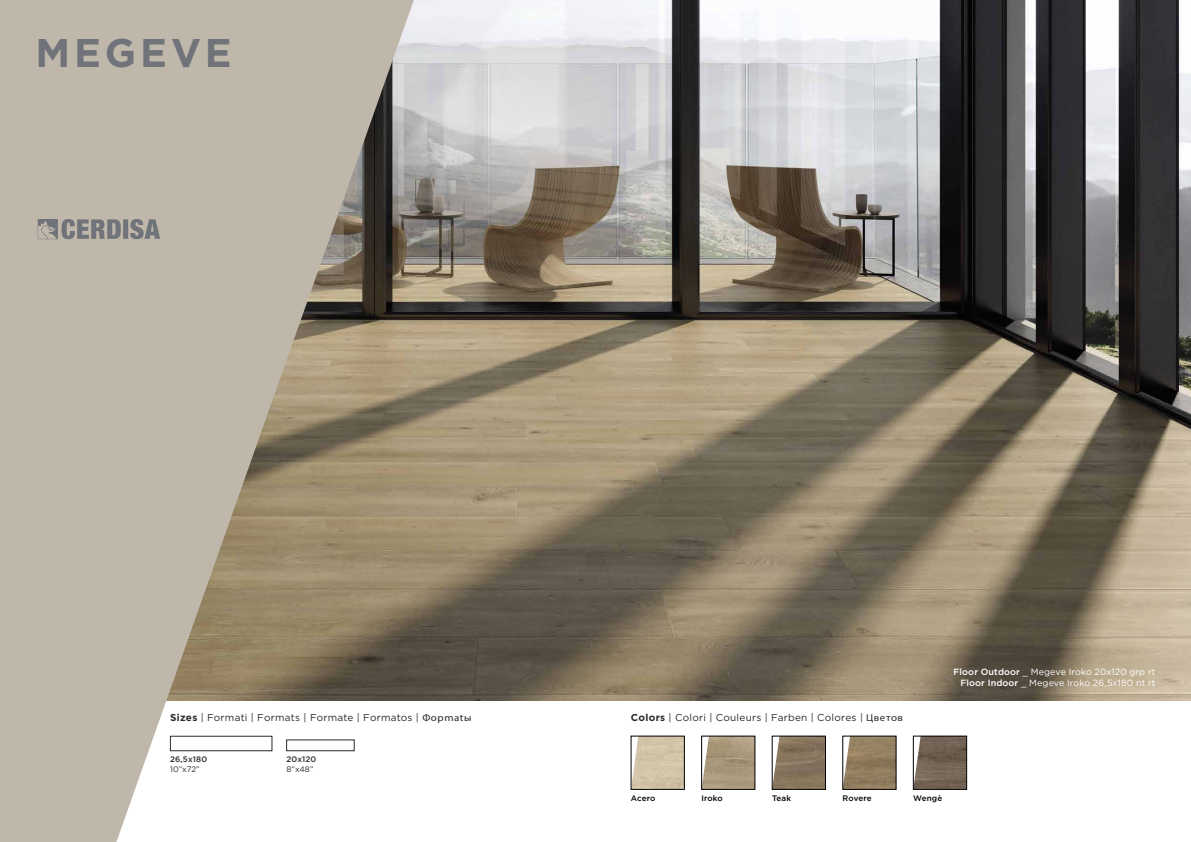
<style>
.page{position:relative;width:1191px;height:842px;background:#fff}
.page>*{position:absolute;margin:0;border:0;box-sizing:border-box;transform-origin:0 0}
.t1{font:700 40px "Gotham";letter-spacing:.1em;color:#70737a}
.t2{font:10px "Gotham";letter-spacing:.025em;color:#292929}
.t3{font:9px/10.8px "Gotham";letter-spacing:.01em;color:#fff;text-align:right}
.t4{font:500 8px "Gotham";letter-spacing:.005em;color:#000}
.t5{font:500 8px "Gotham";letter-spacing:.02em;color:#292929}
.t6{font:8px "Gotham";color:#292929}
.t7{font:7px "Helvetica Neue LT Std";color:#000}
.s1{font-weight:700}
.s2{font-family:"Myriad Pro"}
.s3{font-weight:500}
</style>
<div class="page">
<img style="left:414px;top:0;width:777px;height:700px">
<img style="left:633px;top:738px;width:49px;height:49px">
<img style="left:703px;top:738px;width:50px;height:49px">
<img style="left:774px;top:738px;width:49px;height:49px">
<img style="left:844px;top:738px;width:50px;height:49px">
<img style="left:915px;top:738px;width:49px;height:49px">
<div style="left:913px;top:736px;width:53px;height:53px;border:1px solid #000"></div>
<svg style="left:0;top:0;width:414px;height:842px;fill:#c0b7ab"></svg>
<svg style="left:38px;top:219px;width:122px;height:20px"></svg>
<h1 class="t1" style="left:35px;top:27px;width:198px">MEGEVE</h1>
<p class="t2" style="left:170px;top:712px;width:303px"><span class="s1">Sizes</span> | Formati | Formats | Formate | Formatos | <span class="s2">Фoрmatы</span></p>
<p class="t5" style="left:170px;top:755px;width:39px">26,5x180</p>
<p class="t6" style="left:170px;top:765px;width:31px">10”x72”</p>
<p class="t5" style="left:286px;top:755px;width:31px">20x120</p>
<p class="t6" style="left:286px;top:765px;width:29px">8”x48”</p>
<p class="t7" style="left:853px;top:581px;width:3px">.</p>
<p class="t2" style="left:631px;top:712px;width:274px"><span class="s1">Colors</span> | Colori | Couleurs | Farben | Colores | <span class="s2">Цветов</span></p>
<p class="t3" style="left:953px;top:666px;width:203px"><span class="s3">Floor Outdoor</span> _ Megeve Iroko 20x120 grp rt<br><span class="s3">Floor Indoor</span> _ Megeve Iroko 26,5x180 nt rt</p>
<p class="t4" style="left:631px;top:794px;width:26px">Acero</p>
<p class="t4" style="left:701px;top:794px;width:23px">Iroko</p>
<p class="t4" style="left:772px;top:794px;width:20px">Teak</p>
<p class="t4" style="left:842px;top:794px;width:30px">Rovere</p>
<p class="t4" style="left:913px;top:794px;width:31px">Wengè</p>
</div>
